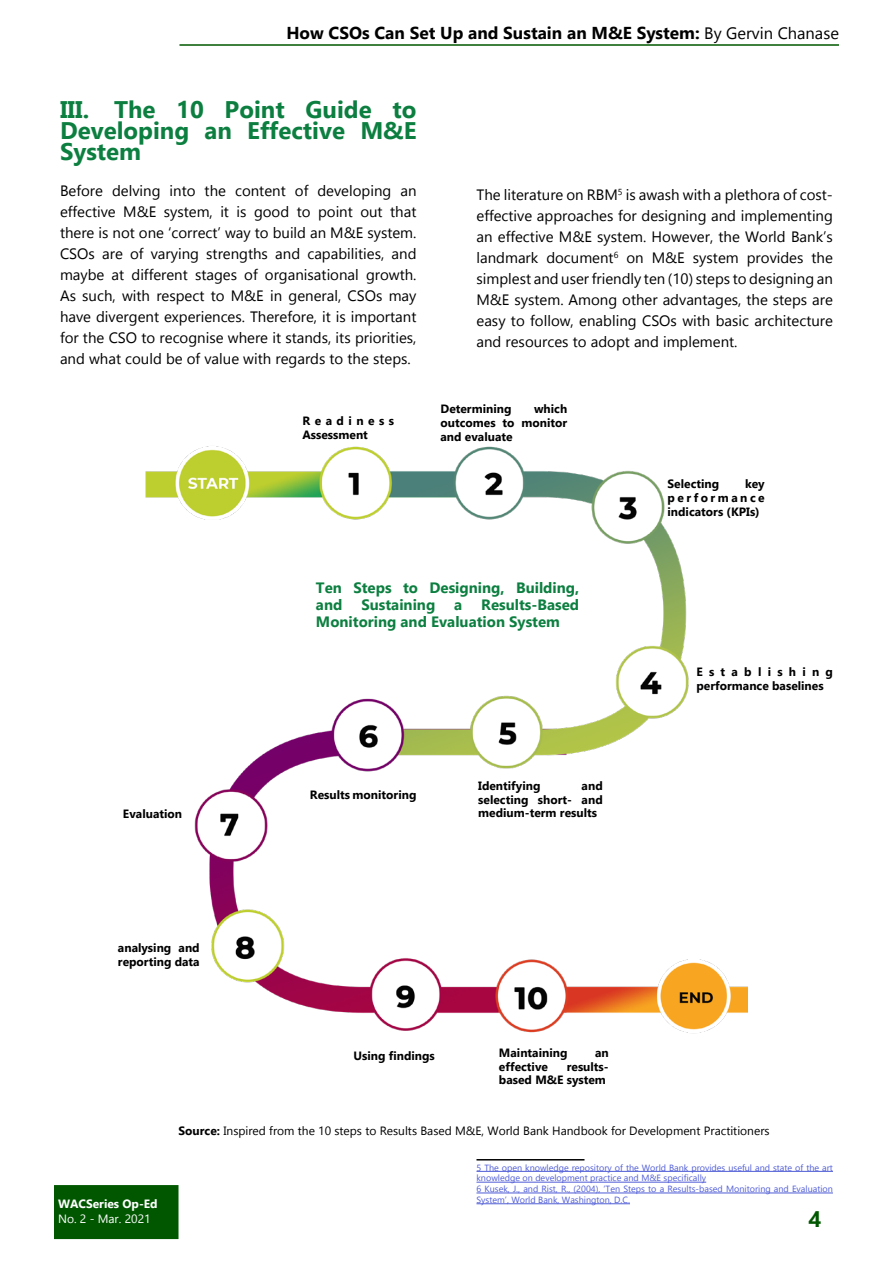
<style>
.page{position:relative;width:893px;height:1263px;background:#fff}
.page>*{position:absolute;margin:0;border:0;box-sizing:border-box;transform-origin:0 0}
.t1{font:700 24px/21px "Gadugi";color:#0c7f40;text-align:justify}
.t2{font:700 22.5px "Gadugi";color:#005700}
.t3{font:700 17.25px "Gadugi";color:#000}
.t4{font:15px/21px "Gadugi";color:#000;text-align:justify}
.t5{font:700 15px/17.2px "Gadugi";color:#0c7f40}
.t6{font:700 12px/13.8px "Gadugi";color:#000}
.t7{font:12px "Gadugi";color:#000}
.t8{font:700 12px "Gadugi";color:#fff}
.t9{font:12px "Gadugi";color:#fff}
.t10{font:9px/10.8px "Gadugi";color:#4f5cd6}
.s1{font-weight:400;font-size:16.5px}
.s2{font-weight:700}
</style>
<div class="page">
<hr style="left:179px;top:44px;width:660px;height:2px;background:#005700">
<div style="left:54px;top:1185px;width:124px;height:54px;background:#005700"></div>
<hr style="left:476px;top:1159px;width:108px;height:1px;background:#000">
<hr style="left:476px;top:1171px;width:357px;height:1px;background:#4f5cd6">
<hr style="left:476px;top:1182px;width:230px;height:1px;background:#4f5cd6">
<hr style="left:476px;top:1193px;width:357px;height:1px;background:#4f5cd6">
<hr style="left:476px;top:1203px;width:154px;height:1px;background:#4f5cd6">
<img style="left:146px;top:446px;width:601px;height:588px">
<p class="t3" style="left:286px;top:23px;width:554px">How CSOs Can Set Up and Sustain an M&amp;E System: <span class="s1">By Gervin Chanase</span></p>
<h1 class="t1" style="left:60px;top:99px;width:358px">III. The 10 Point Guide to Developing an Effective M&amp;E System</h1>
<p class="t4" style="left:60px;top:180px;width:358px">Before delving into the content of developing an effective M&amp;E system, it is good to point out that there is not one ‘correct’ way to build an M&amp;E system.<br>CSOs are of varying strengths and capabilities, and maybe at different stages of organisational growth.<br>As such, with respect to M&amp;E in general, CSOs may have divergent experiences. Therefore, it is important for the CSO to recognise where it stands, its priorities, and what could be of value with regards to the steps.</p>
<p class="t4" style="left:476px;top:184px;width:358px">The literature on RBM<sup>5</sup> is awash with a plethora of cost&shy;effective approaches for designing and implementing an effective M&amp;E system. However, the World Bank’s landmark document<sup>6</sup> on M&amp;E system provides the simplest and user friendly ten (10) steps to designing an M&amp;E system. Among other advantages, the steps are easy to follow, enabling CSOs with basic architecture and resources to adopt and implement.</p>
<p class="t6" style="left:123px;top:807px;width:61px">Evaluation</p>
<p class="t6" style="left:118px;top:941px;width:83px">analysing and reporting data</p>
<p class="t6" style="left:302px;top:414px;width:93px">Readiness<br>Assessment</p>
<p class="t6" style="left:440px;top:402px;width:128px;text-align:justify;text-indent:94px">which outcomes to monitor and evaluate</p>
<p class="t6" style="left:440px;top:402px;width:73px">Determining</p>
<p class="t5" style="left:316px;top:579px;width:265px">Ten Steps to Designing, Building, and</p>
<p class="t5" style="left:316px;top:596px;width:265px;text-indent:165px">Results-Based<br>Monitoring and Evaluation System</p>
<p class="t5" style="left:361px;top:596px;width:75px">Sustaining</p>
<p class="t5" style="left:454px;top:596px;width:10px">a</p>
<p class="t6" style="left:310px;top:787px;width:108px">Results monitoring</p>
<p class="t6" style="left:478px;top:778px;width:64px">Identifying</p>
<p class="t6" style="left:478px;top:778px;width:126px;text-align:justify;text-indent:103px">and selecting short- and medium-term results</p>
<p class="t6" style="left:667px;top:477px;width:53px">Selecting</p>
<p class="t6" style="left:667px;top:477px;width:99px;text-align:justify;text-indent:78px">key performance indicators (KPIs)</p>
<p class="t6" style="left:696px;top:664px;width:138px">Establishing performance baselines</p>
<p class="t6" style="left:353px;top:1048px;width:83px">Using findings</p>
<p class="t6" style="left:499px;top:1045px;width:70px">Maintaining</p>
<p class="t6" style="left:595px;top:1045px;width:15px">an</p>
<p class="t6" style="left:499px;top:1059px;width:51px">effective</p>
<p class="t6" style="left:499px;top:1059px;width:111px;text-align:right">results-<br>based M&amp;E system</p>
<p class="t7" style="left:178px;top:1123px;width:593px"><span class="s2">Source:</span> Inspired from the 10 steps to Results Based M&amp;E, World Bank Handbook for Development Practitioners</p>
<p class="t10" style="left:476px;top:1162px;width:358px">5 The open knowledge repository of the World Bank provides useful and state of the art knowledge on development practice and M&amp;E specifically<br>6 Kusek, J., and Rist, R., (2004), ‘Ten Steps to a Results-based Monitoring and Evaluation System’, World Bank, Washington, D.C.</p>
<p class="t8" style="left:58px;top:1197px;width:101px">WACSeries Op-Ed</p>
<p class="t9" style="left:58px;top:1211px;width:94px">No. 2 - Mar. 2021</p>
<h2 class="t2" style="left:808px;top:1205px;width:14px">4</h2>
</div>
